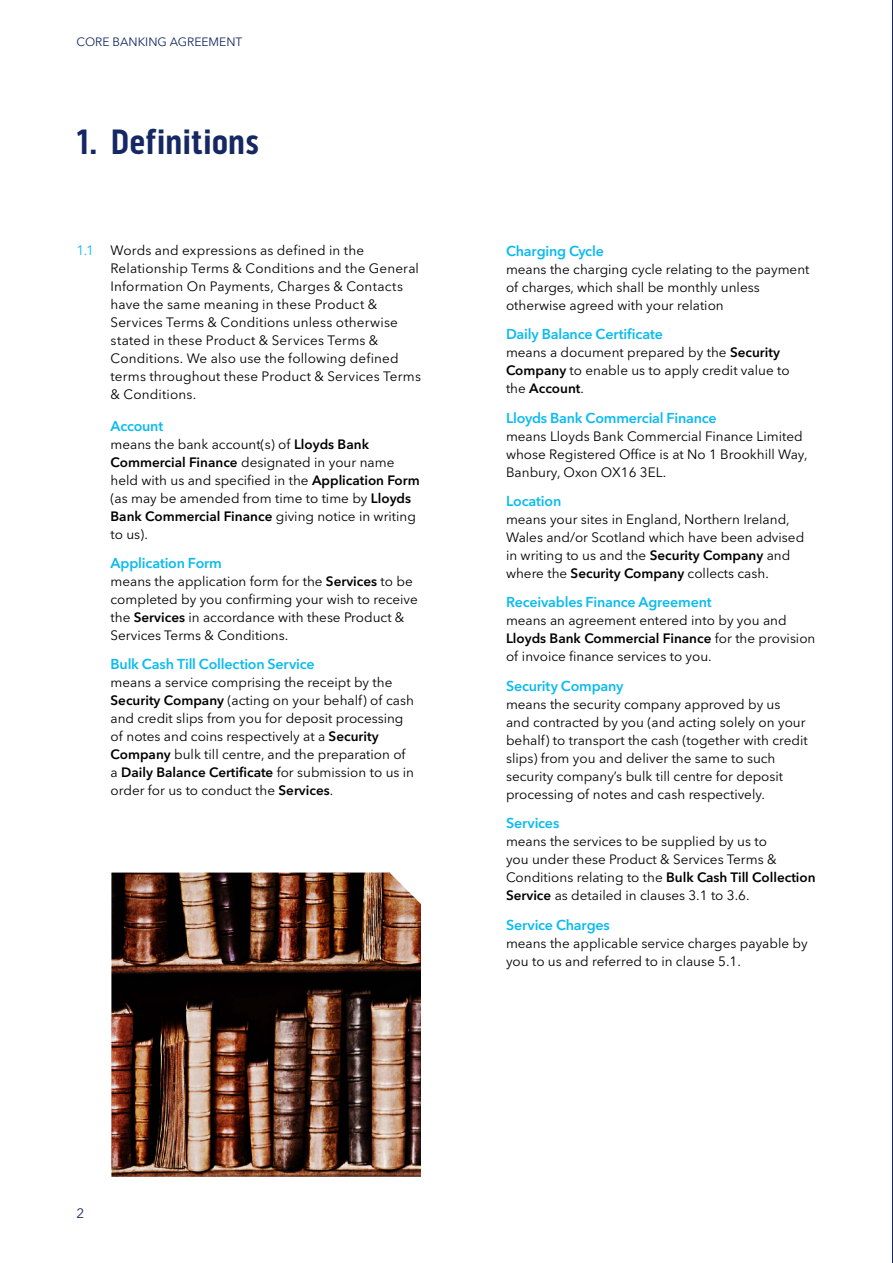
<style>
.page{position:relative;width:893px;height:1263px;background:#fff}
.page>*{position:absolute;margin:0;border:0;box-sizing:border-box;transform-origin:0 0}
.t1{font:700 36px "Bo S Pill Gothic";letter-spacing:-.01em;color:#162863}
.t2{font:600 14.25px "Avenir Next LT Pro";letter-spacing:-.015em;color:#0bbbef}
.t3{font:13.5px/18px "Avenir Next LT Pro";color:#000}
.t4{font:13.5px "Avenir Next LT Pro";color:#162863}
.t5{font:12px "Avenir Next LT Pro";color:#162863}
.s1{color:#0bbbef}
.s2{font-weight:600}
.s3{color:#fff}
</style>
<div class="page">
<hr style="left:892px;top:0;width:1px;height:1263px;background:#162863">
<img style="left:111px;top:872px;width:310px;height:305px">
<p class="t5" style="left:77px;top:35px;width:167px">CORE BANKING AGREEMENT</p>
<h1 class="t1" style="left:77px;top:121px;width:185px">1. Definitions</h1>
<p class="t3" style="left:111px;top:241px;width:312px;text-indent:-34px"><span class="s1">1.1</span> Words and expressions as defined in the Relationship Terms &amp; Conditions and the General Information On Payments, Charges &amp; Contacts have the same meaning in these Product &amp; Services Terms &amp; Conditions unless otherwise stated in these Product &amp; Services Terms &amp; Conditions. We also use the following defined terms throughout these Product &amp; Services Terms &amp; Conditions.</p>
<p class="t2" style="left:111px;top:417px;width:54px">Account</p>
<p class="t3" style="left:111px;top:435px;width:311px">means the bank account(s) of <span class="s2">Lloyds Bank Commercial Finance</span> designated in your name held with us and specified in the <span class="s2">Application Form </span>(as may be amended from time to time by <span class="s2">Lloyds Bank Commercial Finance</span> giving notice in writing to us).</p>
<p class="t2" style="left:111px;top:554px;width:113px">Application Form</p>
<p class="t3" style="left:111px;top:572px;width:309px">means the application form for the <span class="s2">Services</span> to be completed by you confirming your wish to receive the <span class="s2">Services</span> in accordance with these Product &amp; Services Terms &amp; Conditions.</p>
<p class="t2" style="left:111px;top:656px;width:206px">Bulk Cash Till Collection Service</p>
<p class="t3" style="left:111px;top:674px;width:305px">means a service comprising the receipt by the <span class="s2">Security Company</span> (acting on your behalf) of cash and credit slips from you for deposit processing of notes and coins respectively at a <span class="s2">Security Company</span> bulk till centre, and the preparation of a <span class="s2">Daily Balance Certificate</span> for submission to us in order for us to conduct the <span class="s2">Services</span>.</p>
<p class="t2" style="left:506px;top:242px;width:99px">Charging Cycle</p>
<p class="t3" style="left:506px;top:260px;width:305px">means the charging cycle relating to the payment of charges, which shall be monthly unless otherwise agreed with your relation<span class="s3">ship team.</span></p>
<p class="t2" style="left:506px;top:325px;width:158px">Daily Balance Certificate</p>
<p class="t3" style="left:506px;top:343px;width:285px">means a document prepared by the <span class="s2">Security<br>Company</span> to enable us to apply credit value to the <span class="s2">Account</span>.</p>
<p class="t2" style="left:506px;top:409px;width:212px">Lloyds Bank Commercial Finance</p>
<p class="t3" style="left:506px;top:427px;width:303px">means Lloyds Bank Commercial Finance Limited whose Registered Office is at No 1 Brookhill Way,<br>Banbury, Oxon OX16 3EL.</p>
<p class="t2" style="left:506px;top:492px;width:57px">Location</p>
<p class="t3" style="left:506px;top:510px;width:300px">means your sites in England, Northern Ireland, Wales and/or Scotland which have been advised in writing to us and the <span class="s2">Security Company</span> and where the <span class="s2">Security Company</span> collects cash.</p>
<p class="t2" style="left:506px;top:594px;width:207px">Receivables Finance Agreement</p>
<p class="t3" style="left:506px;top:612px;width:311px">means an agreement entered into by you and<br><span class="s2">Lloyds Bank Commercial Finance</span> for the provision of invoice finance services to you.</p>
<p class="t2" style="left:506px;top:677px;width:119px">Security Company</p>
<p class="t3" style="left:506px;top:695px;width:303px">means the security company approved by us<br>and contracted by you (and acting solely on your behalf) to transport the cash (together with credit slips) from you and deliver the same to such security company’s bulk till centre for deposit processing of notes and cash respectively.</p>
<p class="t2" style="left:506px;top:814px;width:55px">Services</p>
<p class="t3" style="left:506px;top:832px;width:311px">means the services to be supplied by us to<br>you under these Product &amp; Services Terms &amp; Conditions relating to the <span class="s2">Bulk Cash Till Collection Service</span> as detailed in clauses 3.1 to 3.6.</p>
<p class="t2" style="left:506px;top:916px;width:105px">Service Charges</p>
<p class="t3" style="left:506px;top:934px;width:303px">means the applicable service charges payable by you to us and referred to in clause 5.1.</p>
<p class="t4" style="left:77px;top:1205px;width:9px">2</p>
</div>
